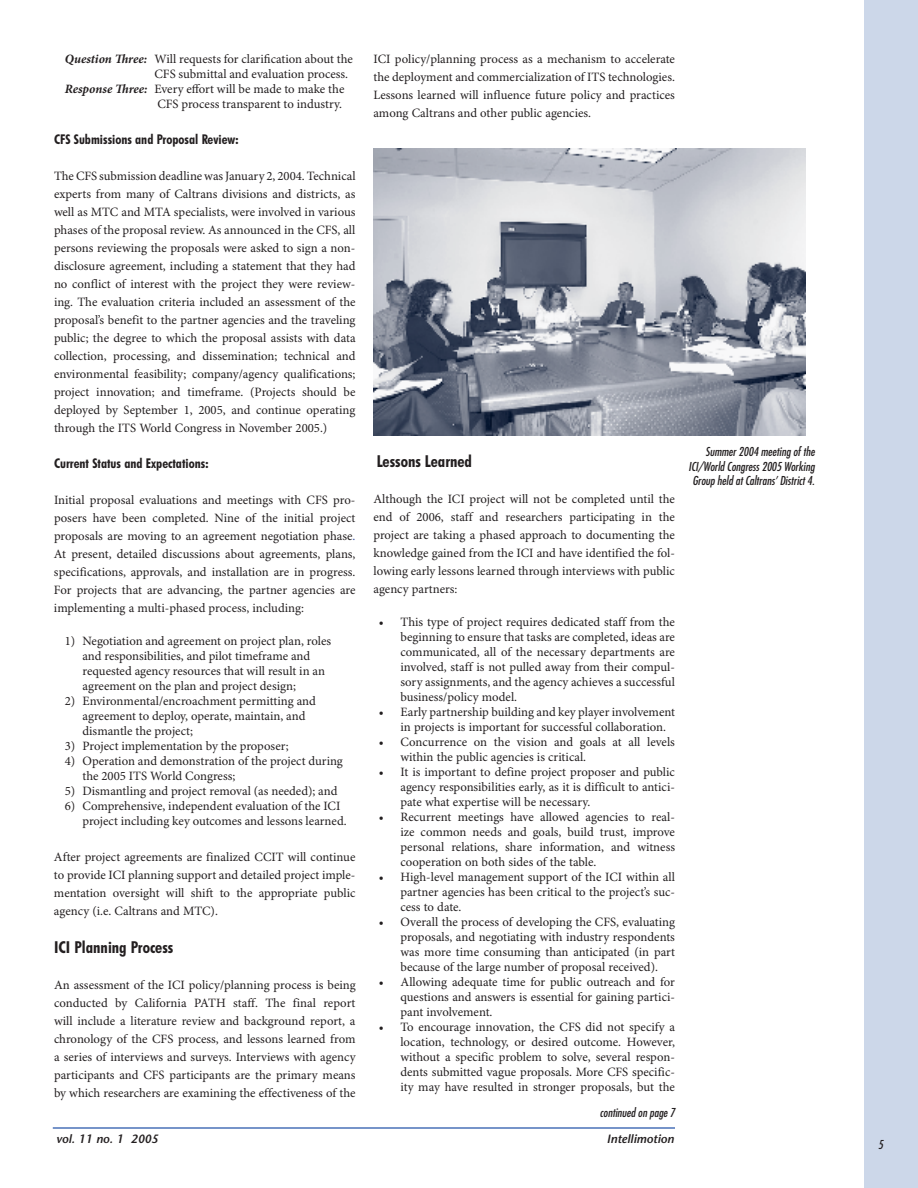
<style>
.page{position:relative;width:918px;height:1188px;background:#fff}
.page>*{position:absolute;margin:0;border:0;box-sizing:border-box;transform-origin:0 0}
.t1{font:700 condensed 16.5px "Futura BT";color:#231f20}
.t2{font:700 condensed 13.5px "Futura BT";color:#231f20}
.t3{font:12.75px/18px "Minion Pro";color:#231f20;text-align:justify}
.t4{font:italic condensed 12px/14.4px "Futura";color:#231f20;text-align:right}
.t5{font:italic 600 12px "Stone Sans";color:#231f20}
.s1{font-weight:700;font-style:italic}
.s2{color:#3953a5}
</style>
<div class="page">
<div style="left:864px;top:0;width:54px;height:1188px;background:#ccd7e9"></div>
<hr style="left:53px;top:1127px;width:622px;height:2px;background:#4a72b8">
<img style="left:374px;top:148px;width:432px;height:288px">
<p class="t3" style="left:65px;top:51px;width:290px"><span class="s1">Question Three:</span> Will requests for clarification about the</p>
<p class="t3" style="left:155px;top:66px;width:195px">CFS submittal and evaluation process.</p>
<p class="t3" style="left:65px;top:81px;width:281px"><span class="s1">Response Three:</span> Every effort will be made to make the</p>
<p class="t3" style="left:157px;top:96px;width:186px">CFS process transparent to industry.</p>
<p class="t2" style="left:54px;top:134px;width:187px">CFS Submissions and Proposal Review:</p>
<p class="t3" style="left:54px;top:168px;width:303px">The CFS submission deadline was January 2, 2004. Technical experts from many of Caltrans divisions and districts, as well as MTC and MTA specialists, were involved in various phases of the proposal review. As announced in the CFS, all persons reviewing the proposals were asked to sign a non&shy;disclosure agreement, including a statement that they had no conflict of interest with the project they were review&shy;ing. The evaluation criteria included an assessment of the proposal’s benefit to the partner agencies and the traveling public; the degree to which the proposal assists with data collection, processing, and dissemination; technical and environmental feasibility; company/agency qualifications; project innovation; and timeframe. (Projects should be deployed by September 1, 2005, and continue operating through the ITS World Congress in November 2005.)</p>
<p class="t2" style="left:54px;top:458px;width:156px">Current Status and Expectations:</p>
<p class="t3" style="left:54px;top:492px;width:303px">Initial proposal evaluations and meetings with CFS pro&shy;posers have been completed. Nine of the initial project proposals are moving to an agreement negotiation phase<span class="s2">.<br></span>At present, detailed discussions about agreements, plans, specifications, approvals, and installation are in progress.<br>For projects that are advancing, the partner agencies are implementing a multi-phased process, including:</p>
<p class="t3" style="left:82px;top:635px;width:250px;line-height:15px;text-align:left;text-indent:-18px">1) Negotiation and agreement on project plan, roles and responsibilities, and pilot timeframe and requested agency resources that will result in an agreement on the plan and project design;</p>
<p class="t3" style="left:82px;top:695px;width:235px;line-height:15px;text-align:left;text-indent:-18px">2) Environmental/encroachment permitting and agreement to deploy, operate, maintain, and dismantle the project;</p>
<p class="t3" style="left:65px;top:738px;width:225px">3) Project implementation by the proposer;</p>
<p class="t3" style="left:82px;top:755px;width:262px;line-height:15px;text-indent:-18px">4) Operation and demonstration of the project during the 2005 ITS World Congress;</p>
<p class="t3" style="left:65px;top:783px;width:274px">5) Dismantling and project removal (as needed); and</p>
<p class="t3" style="left:82px;top:800px;width:266px;line-height:15px;text-indent:-18px">6) Comprehensive, independent evaluation of the ICI project including key outcomes and lessons learned.</p>
<p class="t3" style="left:54px;top:849px;width:303px">After project agreements are finalized CCIT will continue to provide ICI planning support and detailed project imple&shy;mentation oversight will shift to the appropriate public agency (i.e. Caltrans and MTC).</p>
<p class="t1" style="left:54px;top:940px;width:121px">ICI Planning Process</p>
<p class="t3" style="left:54px;top:977px;width:303px">An assessment of the ICI policy/planning process is being conducted by California PATH staff. The final report will include a literature review and background report, a chronology of the CFS process, and lessons learned from a series of interviews and surveys. Interviews with agency participants and CFS participants are the primary means by which researchers are examining the effectiveness of the</p>
<p class="t3" style="left:373px;top:51px;width:303px">ICI policy/planning process as a mechanism to accelerate the deployment and commercialization of ITS technologies.<br>Lessons learned will influence future policy and practices among Caltrans and other public agencies.</p>
<p class="t1" style="left:377px;top:454px;width:97px">Lessons Learned</p>
<p class="t3" style="left:374px;top:491px;width:303px">Although the ICI project will not be completed until the end of 2006, staff and researchers participating in the project are taking a phased approach to documenting the knowledge gained from the ICI and have identified the fol&shy;lowing early lessons learned through interviews with public agency partners:</p>
<p class="t3" style="left:400px;top:615px;width:276px;line-height:15px;text-indent:-22px">• This type of project requires dedicated staff from the beginning to ensure that tasks are completed, ideas are communicated, all of the necessary departments are involved, staff is not pulled away from their compul&shy;sory assignments, and the agency achieves a successful business/policy model.</p>
<p class="t3" style="left:400px;top:705px;width:276px;line-height:15px;text-indent:-22px">• Early partnership building and key player involvement in projects is important for successful collaboration.</p>
<p class="t3" style="left:400px;top:735px;width:276px;line-height:15px;text-indent:-22px">• Concurrence on the vision and goals at all levels within the public agencies is critical.</p>
<p class="t3" style="left:400px;top:765px;width:276px;line-height:15px;text-indent:-22px">• It is important to define project proposer and public agency responsibilities early, as it is difficult to antici&shy;pate what expertise will be necessary.</p>
<p class="t3" style="left:400px;top:810px;width:276px;line-height:15px;text-indent:-22px">• Recurrent meetings have allowed agencies to real&shy;ize common needs and goals, build trust, improve personal relations, share information, and witness cooperation on both sides of the table.</p>
<p class="t3" style="left:400px;top:870px;width:276px;line-height:15px;text-indent:-22px">• High-level management support of the ICI within all partner agencies has been critical to the project’s suc&shy;cess to date.</p>
<p class="t3" style="left:400px;top:915px;width:276px;line-height:15px;text-indent:-22px">• Overall the process of developing the CFS, evaluating proposals, and negotiating with industry respondents was more time consuming than anticipated (in part because of the large number of proposal received).</p>
<p class="t3" style="left:400px;top:975px;width:276px;line-height:15px;text-indent:-22px">• Allowing adequate time for public outreach and for questions and answers is essential for gaining partici&shy;pant involvement.</p>
<p class="t3" style="left:400px;top:1020px;width:276px;line-height:15px;text-indent:-22px">• To encourage innovation, the CFS did not specify a location, technology, or desired outcome. However, without a specific problem to solve, several respon&shy;dents submitted vague proposals. More CFS specific&shy;ity may have resulted in stronger proposals, but the</p>
<p class="t4" style="left:600px;top:1106px;width:77px">continued on page 7</p>
<p class="t5" style="left:56px;top:1134px;width:104px">vol. 11 no. 1 2005</p>
<p class="t5" style="left:607px;top:1134px;width:69px">Intellimotion</p>
<p class="t4" style="left:689px;top:446px;width:128px">Summer 2004 meeting of the<br>ICI/World Congress 2005 Working<br>Group held at Caltrans’ District 4.</p>
<p class="t4" style="left:878px;top:1138px;width:6px">5</p>
</div>
